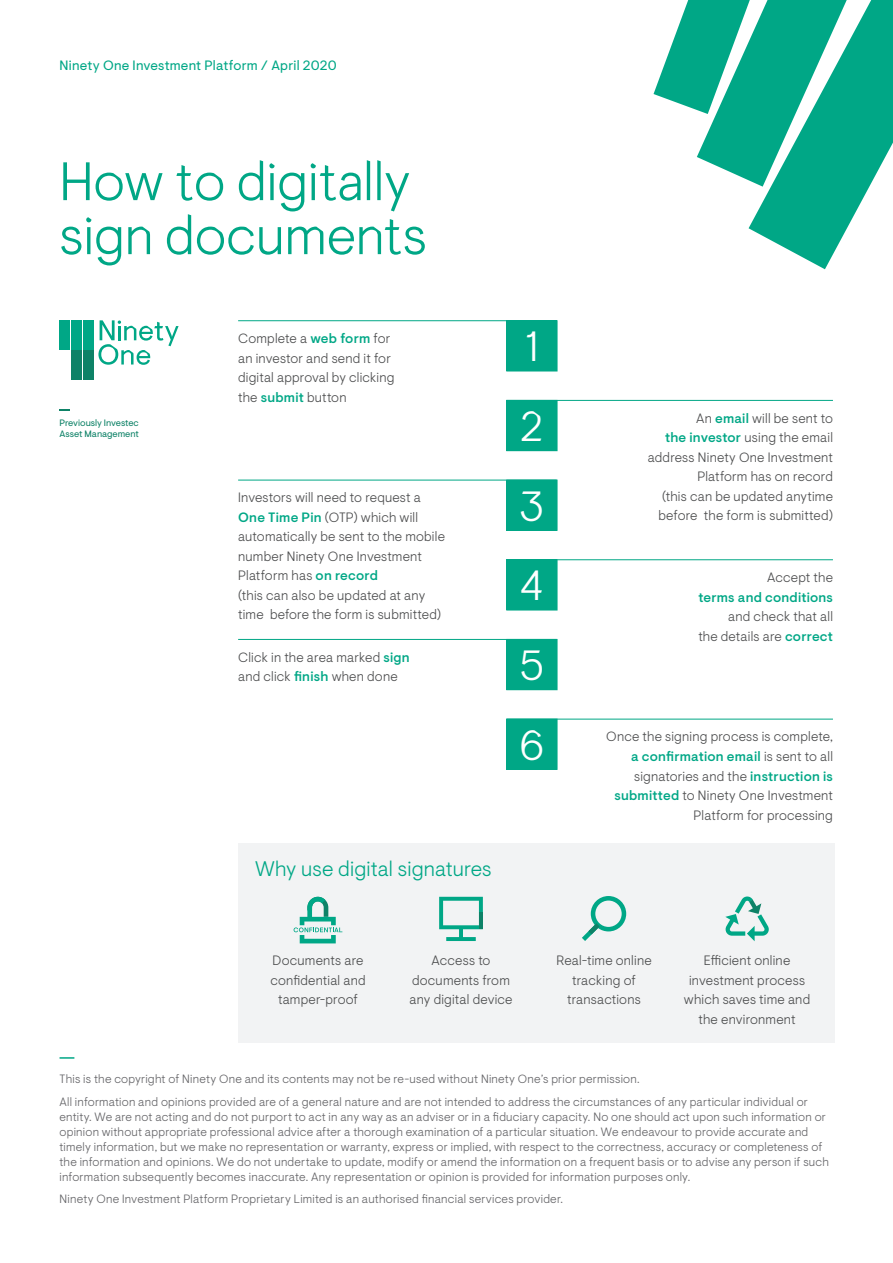
<style>
.page{position:relative;width:893px;height:1263px;background:#fff}
.page>*{position:absolute;margin:0;border:0;box-sizing:border-box;transform-origin:0 0}
.Headline{font:300 54px/54px "Ninety One Visuelt Display";color:#00a786}
.Number_32pt{font:300 42px "Ninety One Visuelt Display";color:#fff}
.Section_heading{font:300 21px "Ninety One Visuelt";letter-spacing:.01em;color:#00a786}
.Main_-_text{font:300 13.5px/19.5px "Ninety One Visuelt";letter-spacing:.015em;color:#4b4c4d;text-align:center}
.Document_title___dat{font:13.5px "Ninety One Visuelt";letter-spacing:.02em;color:#00a786}
.Caption_Source_-_tex{font:300 12px/15px "Ninety One Visuelt";letter-spacing:.02em;color:#636366}
.t1{font:9.3px/11.1px "Ninety One Visuelt";color:#0e8267}
.s1{font-weight:500;color:#00a786}
</style>
<div class="page">
<svg style="left:653px;top:0;width:240px;height:269px"></svg>
<svg style="left:60px;top:1057px;width:14px;height:2px"></svg>
<div style="left:71px;top:320px;width:11px;height:30px;background:#00a786"></div>
<div style="left:60px;top:320px;width:10px;height:30px;background:#00a786"></div>
<div style="left:83px;top:320px;width:11px;height:30px;background:#00a786"></div>
<div style="left:71px;top:350px;width:11px;height:30px;background:#0e8267"></div>
<div style="left:83px;top:350px;width:11px;height:30px;background:#0e8267"></div>
<svg style="left:98px;top:320px;width:81px;height:45px"></svg>
<div style="left:507px;top:321px;width:50px;height:50px;background:#00a786"></div>
<div style="left:506px;top:320px;width:51px;height:51px;border:1px solid #00a786"></div>
<div style="left:507px;top:400px;width:50px;height:51px;background:#00a786"></div>
<div style="left:506px;top:400px;width:51px;height:51px;border:1px solid #00a786"></div>
<div style="left:507px;top:480px;width:50px;height:50px;background:#00a786"></div>
<div style="left:506px;top:480px;width:51px;height:51px;border:1px solid #00a786"></div>
<div style="left:507px;top:560px;width:50px;height:50px;background:#00a786"></div>
<div style="left:506px;top:559px;width:51px;height:51px;border:1px solid #00a786"></div>
<div style="left:507px;top:639px;width:50px;height:51px;background:#00a786"></div>
<div style="left:506px;top:639px;width:51px;height:51px;border:1px solid #00a786"></div>
<div style="left:507px;top:719px;width:50px;height:50px;background:#00a786"></div>
<div style="left:506px;top:719px;width:51px;height:51px;border:1px solid #00a786"></div>
<hr style="left:238px;top:320px;width:319px;height:1px;background:#00a786">
<hr style="left:238px;top:480px;width:319px;height:1px;background:#00a786">
<hr style="left:238px;top:639px;width:319px;height:1px;background:#00a786">
<hr style="left:506px;top:400px;width:327px;height:1px;background:#00a786">
<hr style="left:506px;top:559px;width:327px;height:1px;background:#00a786">
<hr style="left:506px;top:719px;width:327px;height:1px;background:#00a786">
<div style="left:238px;top:843px;width:597px;height:199px;background:#f2f3f4"></div>
<svg style="left:294px;top:896px;width:48px;height:47px"></svg>
<svg style="left:439px;top:897px;width:44px;height:44px"></svg>
<hr style="left:479px;top:912px;width:4px;height:17px;background:#0e8267">
<svg style="left:582px;top:896px;width:44px;height:45px"></svg>
<svg style="left:725px;top:896px;width:44px;height:45px"></svg>
<p class="Document_title___dat" style="left:60px;top:57px;width:279px">Ninety One Investment Platform / April 2020</p>
<p class="Headline" style="left:60px;top:155px;width:369px">How to digitally sign documents</p>
<p class="Main_-_text" style="left:238px;top:329px;width:158px;text-align:left">Complete a <span class="s1">web form</span> for an investor and send it for digital approval by clicking the <span class="s1">submit</span> button</p>
<p class="Number_32pt" style="left:526px;top:322px;width:14px">1</p>
<p class="Number_32pt" style="left:520px;top:402px;width:25px">2</p>
<p class="t1" style="left:60px;top:418px;width:81px">Previously Investec<br>Asset Management</p>
<p class="Main_-_text" style="left:648px;top:408px;width:187px;text-align:right">An <span class="s1">email</span> will be sent to<br><span class="s1">the investor</span> using the email address Ninety One Investment<br>Platform has on record<br>(this can be updated anytime before the form is submitted)</p>
<p class="Number_32pt" style="left:520px;top:482px;width:26px">3</p>
<p class="Main_-_text" style="left:238px;top:488px;width:208px;text-align:left">Investors will need to request a<br><span class="s1">One Time Pin</span> (OTP) which will automatically be sent to the mobile number Ninety One Investment<br>Platform has <span class="s1">on record<br></span>(this can also be updated at any time before the form is submitted)</p>
<p class="Number_32pt" style="left:520px;top:561px;width:25px">4</p>
<p class="Main_-_text" style="left:698px;top:568px;width:136px;text-align:right">Accept the<br><span class="s1">terms and conditions </span>and check that all<br>the details are <span class="s1">correct</span></p>
<p class="Main_-_text" style="left:238px;top:647px;width:173px;text-align:left">Click in the area marked <span class="s1">sign </span>and click <span class="s1">finish</span> when done</p>
<p class="Number_32pt" style="left:520px;top:641px;width:26px">5</p>
<p class="Number_32pt" style="left:520px;top:721px;width:26px">6</p>
<p class="Section_heading" style="left:255px;top:856px;width:238px">Why use digital signatures</p>
<p class="Main_-_text" style="left:606px;top:727px;width:228px;text-align:right">Once the signing process is complete, <span class="s1">a confirmation email</span> is sent to all signatories and the <span class="s1">instruction is submitted</span> to Ninety One Investment Platform for processing</p>
<p class="Main_-_text" style="left:270px;top:951px;width:97px">Documents are confidential and tamper-proof</p>
<p class="Main_-_text" style="left:410px;top:951px;width:104px">Access to documents from any digital device</p>
<p class="Main_-_text" style="left:556px;top:951px;width:97px">Real-time online tracking of transactions</p>
<p class="Main_-_text" style="left:684px;top:951px;width:128px">Efficient online investment process which saves time and the environment</p>
<p class="Caption_Source_-_tex" style="left:60px;top:1072px;width:582px">This is the copyright of Ninety One and its contents may not be re-used without Ninety One’s prior permission.</p>
<p class="Caption_Source_-_tex" style="left:60px;top:1094px;width:771px">All information and opinions provided are of a general nature and are not intended to address the circumstances of any particular individual or entity. We are not acting and do not purport to act in any way as an adviser or in a fiduciary capacity. No one should act upon such information or opinion without appropriate professional advice after a thorough examination of a particular situation. We endeavour to provide accurate and timely information, but we make no representation or warranty, express or implied, with respect to the correctness, accuracy or completeness of the information and opinions. We do not undertake to update, modify or amend the information on a frequent basis or to advise any person if such information subsequently becomes inaccurate. Any representation or opinion is provided for information purposes only.</p>
<p class="Caption_Source_-_tex" style="left:60px;top:1192px;width:505px">Ninety One Investment Platform Proprietary Limited is an authorised financial services provider.</p>
</div>
